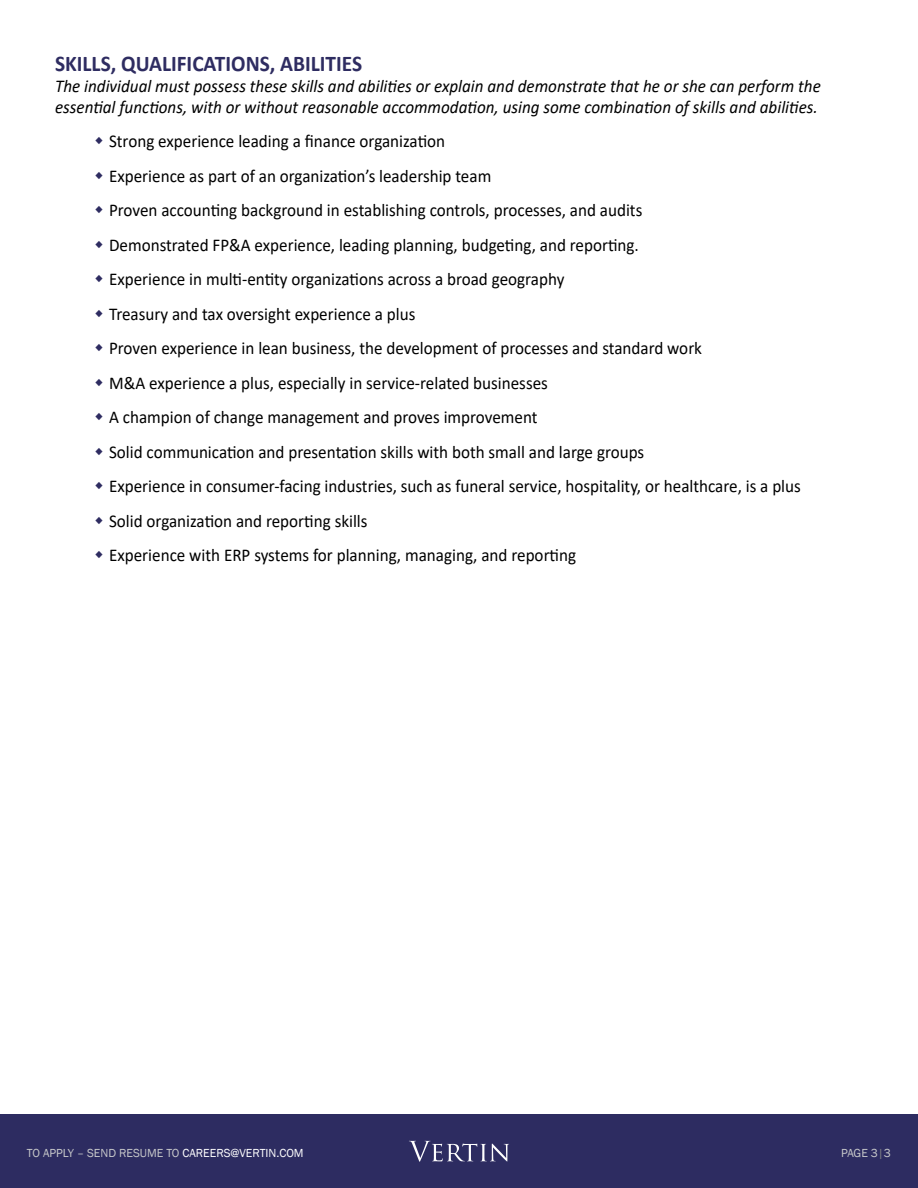
<style>
.page{position:relative;width:918px;height:1188px;background:#fff}
.page>*{position:absolute;margin:0;border:0;box-sizing:border-box;transform-origin:0 0}
.t1{font:700 22.5px "Calibri";color:#2e2c61;scale:.95 1}
.t2{font:18px/34.5px "Calibri";color:#000;scale:.95 1}
.t3{font:italic 18px/21px "Calibri";color:#000;scale:.95 1}
.t4{font:12px "Franklin Gothic";color:#c7c8ca}
.s1{color:#fff}
.s2{color:#808285}
</style>
<div class="page">
<div style="left:0;top:1115px;width:918px;height:73px;background:#2d2c61"></div>
<svg style="left:409px;top:1141px;width:100px;height:21px"></svg>
<p class="t1" style="left:55px;top:47px;width:325px">SKILLS, QUALIFICATIONS, ABILITIES</p>
<p class="t3" style="left:55px;top:75px;width:808px">The individual must possess these skills and abilities or explain and demonstrate that he or she can perform the essential functions, with or without reasonable accommodation, using some combination of skills and abilities.</p>
<p class="t2" style="left:109px;top:124px;width:730px">Strong experience leading a finance organization<br>Experience as part of an organization’s leadership team<br>Proven accounting background in establishing controls, processes, and audits<br>Demonstrated FP&amp;A experience, leading planning, budgeting, and reporting.<br>Experience in multi-entity organizations across a broad geography<br>Treasury and tax oversight experience a plus<br>Proven experience in lean business, the development of processes and standard work<br>M&amp;A experience a plus, especially in service-related businesses<br>A champion of change management and proves improvement<br>Solid communication and presentation skills with both small and large groups<br>Experience in consumer-facing industries, such as funeral service, hospitality, or healthcare, is a plus Solid organization and reporting skills<br>Experience with ERP systems for planning, managing, and reporting</p>
<p class="t4" style="left:27px;top:1146px;width:278px">TO APPLY – SEND RESUME TO <span class="s1">CAREERS@VERTIN.COM</span></p>
<p class="t4" style="left:841px;top:1146px;width:51px">PAGE 3<span class="s2">|</span>3</p>
</div>
